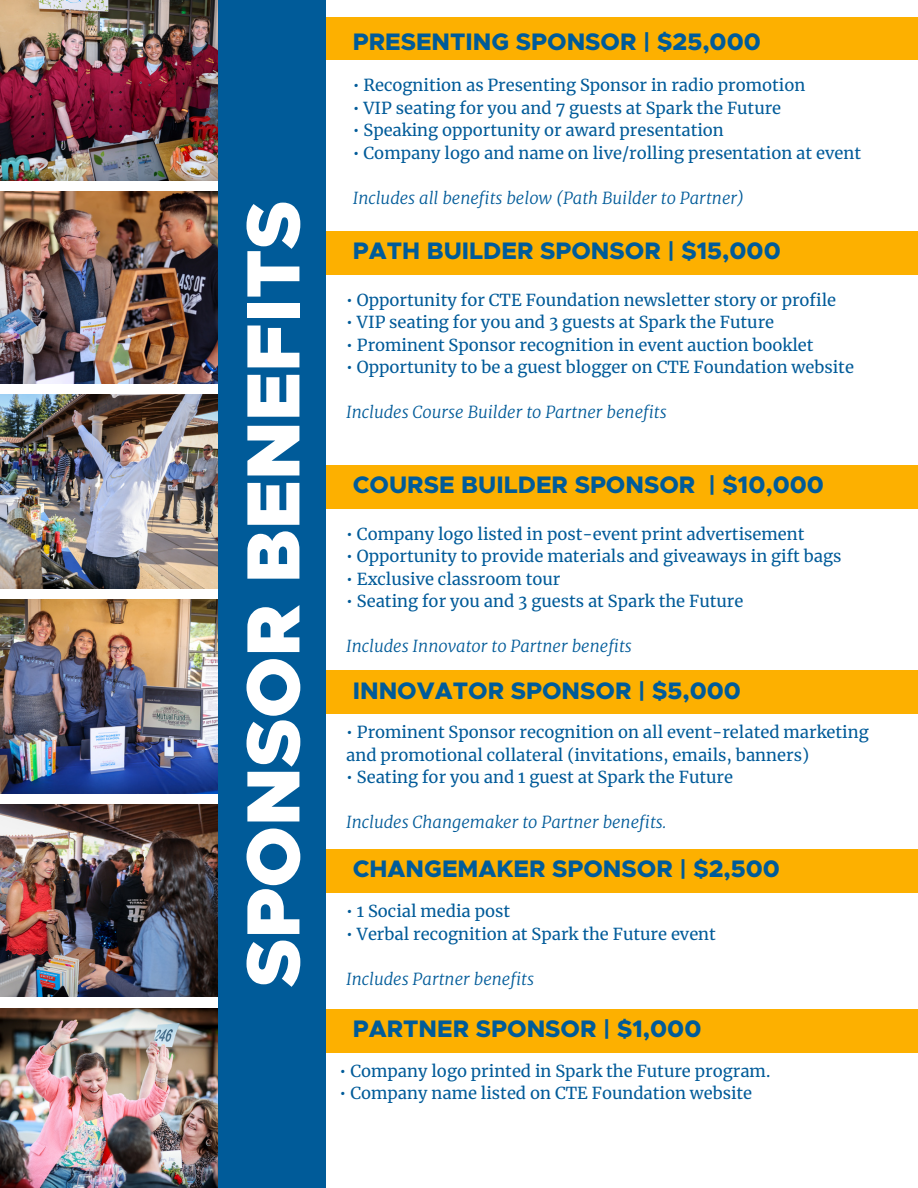
<style>
.page{position:relative;width:918px;height:1188px;background:#fff}
.page>*{position:absolute;margin:0;border:0;box-sizing:border-box;transform-origin:0 0}
.t1{font:900 75.75px "Metropolis";color:#fff}
.t2{font:800 24px "Metropolis";color:#005b99}
.t3{font:16.5px/22.5px "Merriweather";color:#005b99}
.t4{font:italic 300 16.5px "Merriweather";color:#005b99}
</style>
<div class="page">
<img style="left:0;top:0;width:218px;height:180px">
<img style="left:0;top:191px;width:218px;height:193px">
<img style="left:0;top:395px;width:218px;height:193px">
<img style="left:0;top:600px;width:218px;height:193px">
<img style="left:0;top:804px;width:218px;height:193px">
<img style="left:0;top:1008px;width:218px;height:180px">
<div style="left:322px;top:18px;width:596px;height:42px;background:#fdb000"></div>
<div style="left:322px;top:231px;width:596px;height:44px;background:#fdb000"></div>
<div style="left:322px;top:465px;width:596px;height:44px;background:#fdb000"></div>
<div style="left:322px;top:670px;width:596px;height:44px;background:#fdb000"></div>
<div style="left:322px;top:849px;width:596px;height:44px;background:#fdb000"></div>
<div style="left:322px;top:1009px;width:596px;height:44px;background:#fdb000"></div>
<div style="left:218px;top:0;width:107px;height:1188px;background:#005b99"></div>
<h1 class="t1" style="left:239px;top:987px;width:788px;rotate:-90deg">SPONSOR BENEFITS</h1>
<h2 class="t2" style="left:353px;top:31px;width:410px">PRESENTING SPONSOR | $25,000</h2>
<p class="t3" style="left:353px;top:74px;width:454px">• Recognition as Presenting Sponsor in radio promotion</p>
<p class="t3" style="left:353px;top:97px;width:430px">• VIP seating for you and 7 guests at Spark the Future</p>
<p class="t3" style="left:353px;top:119px;width:373px">• Speaking opportunity or award presentation</p>
<p class="t3" style="left:353px;top:142px;width:510px">• Company logo and name on live/rolling presentation at event</p>
<p class="t4" style="left:353px;top:188px;width:393px">Includes all benefits below (Path Builder to Partner)</p>
<h2 class="t2" style="left:353px;top:240px;width:429px">PATH BUILDER SPONSOR | $15,000</h2>
<p class="t3" style="left:346px;top:289px;width:491px">• Opportunity for CTE Foundation newsletter story or profile</p>
<p class="t3" style="left:346px;top:311px;width:430px">• VIP seating for you and 3 guests at Spark the Future</p>
<p class="t3" style="left:346px;top:334px;width:469px">• Prominent Sponsor recognition in event auction booklet</p>
<p class="t3" style="left:346px;top:356px;width:509px">• Opportunity to be a guest blogger on CTE Foundation website</p>
<p class="t4" style="left:346px;top:402px;width:322px">Includes Course Builder to Partner benefits</p>
<h2 class="t2" style="left:353px;top:474px;width:473px">COURSE BUILDER SPONSOR | $10,000</h2>
<p class="t3" style="left:346px;top:523px;width:460px">• Company logo listed in post-event print advertisement</p>
<p class="t3" style="left:346px;top:545px;width:497px">• Opportunity to provide materials and giveaways in gift bags</p>
<p class="t3" style="left:346px;top:568px;width:216px">• Exclusive classroom tour</p>
<p class="t3" style="left:346px;top:590px;width:399px">• Seating for you and 3 guests at Spark the Future</p>
<p class="t4" style="left:346px;top:636px;width:287px">Includes Innovator to Partner benefits</p>
<h2 class="t2" style="left:353px;top:680px;width:390px">INNOVATOR SPONSOR | $5,000</h2>
<p class="t3" style="left:346px;top:721px;width:524px">• Prominent Sponsor recognition on all event-related marketing and promotional collateral (invitations, emails, banners)</p>
<p class="t3" style="left:346px;top:766px;width:388px">• Seating for you and 1 guest at Spark the Future</p>
<p class="t4" style="left:346px;top:812px;width:322px">Includes Changemaker to Partner benefits.</p>
<h2 class="t2" style="left:353px;top:858px;width:429px">CHANGEMAKER SPONSOR | $2,500</h2>
<p class="t3" style="left:346px;top:900px;width:166px">• 1 Social media post</p>
<p class="t3" style="left:346px;top:922px;width:371px">• Verbal recognition at Spark the Future event</p>
<p class="t4" style="left:346px;top:968px;width:189px">Includes Partner benefits</p>
<h2 class="t2" style="left:353px;top:1018px;width:350px">PARTNER SPONSOR | $1,000</h2>
<p class="t3" style="left:340px;top:1060px;width:432px">• Company logo printed in Spark the Future program.</p>
<p class="t3" style="left:340px;top:1082px;width:414px">• Company name listed on CTE Foundation website</p>
</div>
